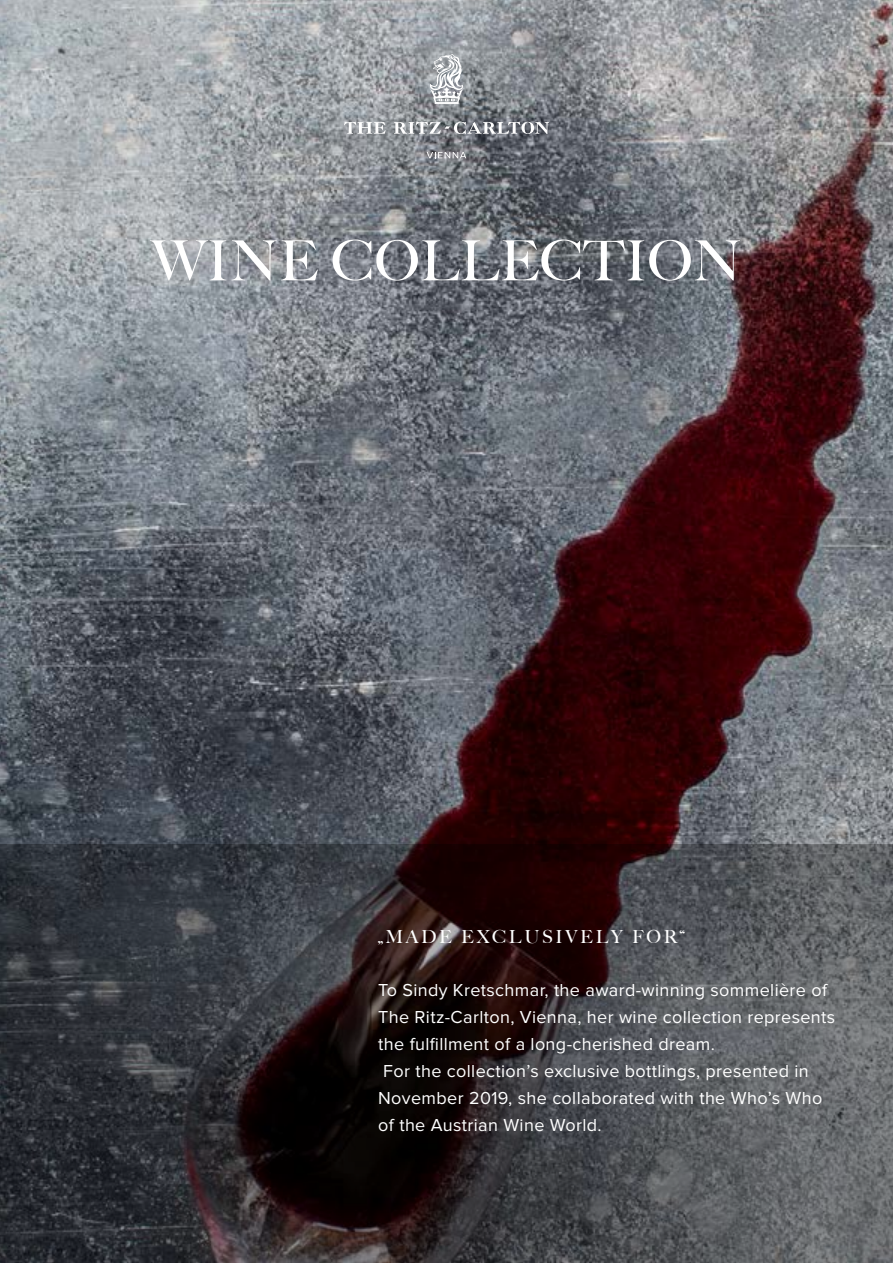
<style>
.page{position:relative;width:893px;height:1263px;background:#fff}
.page>*{position:absolute;margin:0;border:0;box-sizing:border-box;transform-origin:0 0}
.t1{font:500 55.5px "Big Caslon";letter-spacing:.01em;color:#fff}
.t2{font:18px/27px "Proxima Nova";letter-spacing:.02em;color:#fff}
.t3{font:500 18px "Big Caslon";letter-spacing:.15em;color:#fff}
</style>
<div class="page">
<img style="left:0;top:0;width:893px;height:844px">
<svg style="left:0;top:844px;width:893px;height:419px;background:#3b393d"></svg>
<svg style="left:430px;top:54px;width:33px;height:50px"></svg>
<svg style="left:344px;top:122px;width:42px;height:12px"></svg>
<svg style="left:394px;top:122px;width:155px;height:12px"></svg>
<svg style="left:427px;top:152px;width:39px;height:6px"></svg>
<h1 class="t1" style="left:151px;top:215px;width:592px">WINE COLLECTION</h1>
<p class="t3" style="left:378px;top:921px;width:308px">„MADE EXCLUSIVELY FOR“</p>
<p class="t2" style="left:378px;top:977px;width:459px">To Sindy Kretschmar, the award-winning sommelière of The Ritz-Carlton, Vienna, her wine collection represents the fulfillment of a long-cherished dream.<br>For the collection’s exclusive bottlings, presented in November 2019, she collaborated with the Who’s Who of the Austrian Wine World.</p>
</div>
